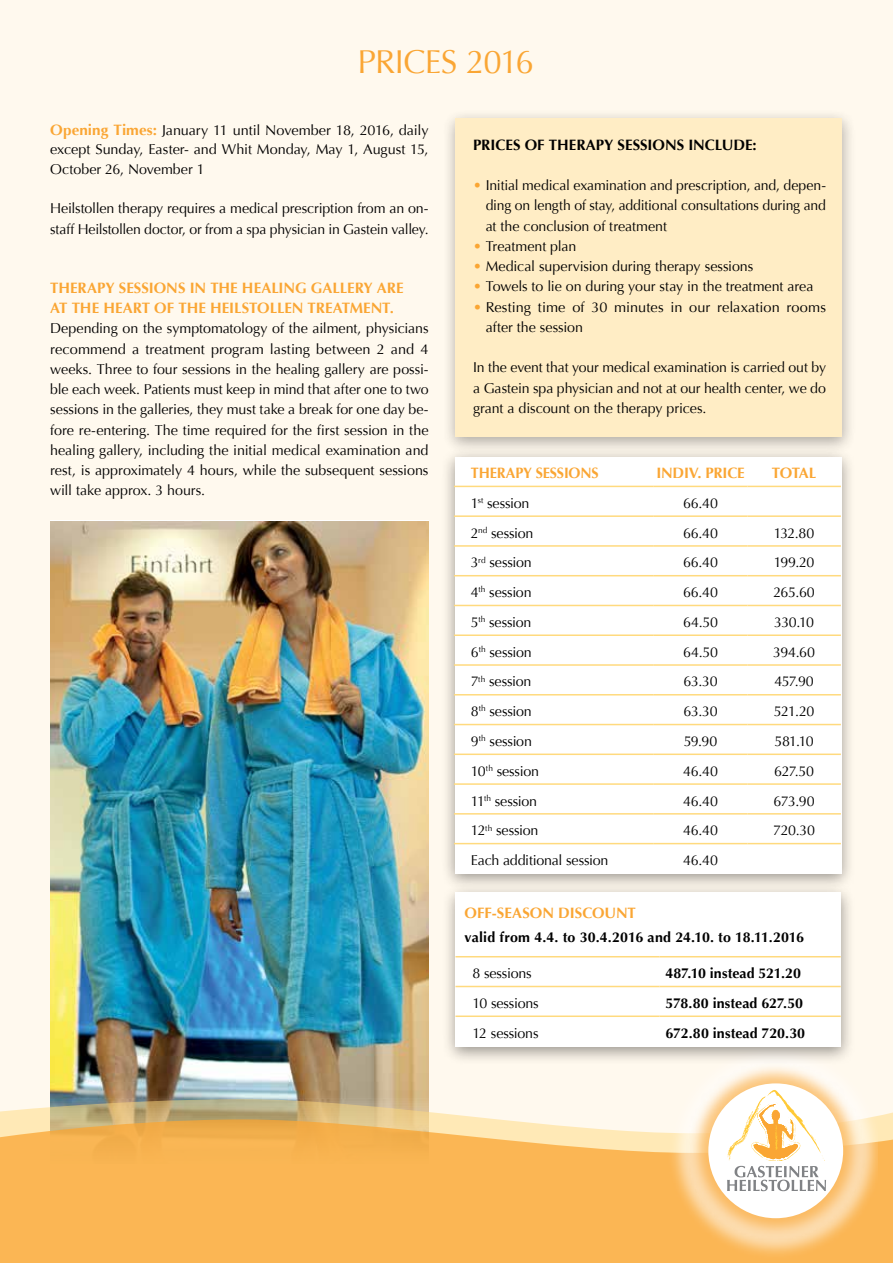
<style>
.page{position:relative;width:893px;height:1263px;background:#fff9ee}
.page>*{position:absolute;margin:0;border:0;box-sizing:border-box;transform-origin:0 0}
.t1{font:33px "Optima";letter-spacing:-.02em;color:#faa634}
.t2{font:700 15px "Optima";letter-spacing:-.01em;color:#faa634}
.t3{font:700 15px "Optima";color:#000}
.t4{font:700 15px "Optima";letter-spacing:-.01em;color:#faa634;scale:.96 1}
.t5{font:14.25px/20.2px "Optima";letter-spacing:-.01em;color:#000;text-align:justify}
.t6{font:700 14.25px "Optima";color:#000}
.s1{font-weight:700;font-size:15px;color:#faa634}
.s2{color:#faa634}
</style>
<div class="page">
<img style="left:50px;top:521px;width:379px;height:578px">
<svg style="left:0;top:1099px;width:893px;height:20px"></svg>
<svg style="left:0;top:1119px;width:893px;height:144px;background:#f9b95b"></svg>
<img style="left:664px;top:1099px;width:213px;height:164px">
<img style="left:684px;top:1069px;width:184px;height:173px">
<div style="left:708px;top:1083px;width:135px;height:135px;background:#fff;border-radius:50%"></div>
<svg style="left:727px;top:1090px;width:99px;height:101px"></svg>
<div style="left:441px;top:446px;width:415px;height:445px;background:#000;opacity:.4"></div>
<div style="left:455px;top:457px;width:387px;height:416px;background:#fff"></div>
<div style="left:441px;top:109px;width:415px;height:347px;background:#000;opacity:.4"></div>
<div style="left:455px;top:119px;width:387px;height:318px;background:#ffedc5"></div>
<div style="left:441px;top:883px;width:414px;height:182px;background:#000;opacity:.4"></div>
<div style="left:456px;top:893px;width:385px;height:154px;background:#fff"></div>
<hr style="left:455px;top:1015px;width:205px;height:2px;background:#ffda7e">
<hr style="left:660px;top:1015px;width:181px;height:2px;background:#ffda7e">
<hr style="left:455px;top:986px;width:205px;height:1px;background:#ffda7e">
<hr style="left:660px;top:986px;width:181px;height:1px;background:#ffda7e">
<hr style="left:455px;top:956px;width:205px;height:1px;background:#ffda7e">
<hr style="left:660px;top:956px;width:181px;height:1px;background:#ffda7e">
<hr style="left:454px;top:634px;width:200px;height:2px;background:#ffda7e">
<hr style="left:654px;top:634px;width:93px;height:2px;background:#ffda7e">
<hr style="left:747px;top:634px;width:94px;height:2px;background:#ffda7e">
<hr style="left:454px;top:664px;width:200px;height:2px;background:#ffda7e">
<hr style="left:454px;top:694px;width:200px;height:1px;background:#ffda7e">
<hr style="left:454px;top:724px;width:200px;height:1px;background:#ffda7e">
<hr style="left:454px;top:753px;width:200px;height:2px;background:#ffda7e">
<hr style="left:454px;top:783px;width:200px;height:2px;background:#ffda7e">
<hr style="left:454px;top:813px;width:200px;height:1px;background:#ffda7e">
<hr style="left:654px;top:813px;width:93px;height:1px;background:#ffda7e">
<hr style="left:747px;top:813px;width:94px;height:1px;background:#ffda7e">
<hr style="left:454px;top:843px;width:200px;height:1px;background:#ffda7e">
<hr style="left:654px;top:843px;width:93px;height:1px;background:#ffda7e">
<hr style="left:747px;top:843px;width:94px;height:1px;background:#ffda7e">
<hr style="left:454px;top:605px;width:200px;height:1px;background:#ffda7e">
<hr style="left:654px;top:605px;width:93px;height:1px;background:#ffda7e">
<hr style="left:747px;top:605px;width:94px;height:1px;background:#ffda7e">
<hr style="left:654px;top:783px;width:93px;height:2px;background:#ffda7e">
<hr style="left:747px;top:783px;width:94px;height:2px;background:#ffda7e">
<hr style="left:454px;top:575px;width:200px;height:1px;background:#ffda7e">
<hr style="left:654px;top:575px;width:93px;height:1px;background:#ffda7e">
<hr style="left:747px;top:575px;width:94px;height:1px;background:#ffda7e">
<hr style="left:654px;top:753px;width:93px;height:2px;background:#ffda7e">
<hr style="left:747px;top:753px;width:94px;height:2px;background:#ffda7e">
<hr style="left:454px;top:545px;width:200px;height:2px;background:#ffda7e">
<hr style="left:654px;top:545px;width:93px;height:2px;background:#ffda7e">
<hr style="left:747px;top:545px;width:94px;height:2px;background:#ffda7e">
<hr style="left:654px;top:724px;width:93px;height:1px;background:#ffda7e">
<hr style="left:747px;top:724px;width:94px;height:1px;background:#ffda7e">
<hr style="left:454px;top:515px;width:200px;height:2px;background:#ffda7e">
<hr style="left:654px;top:515px;width:93px;height:2px;background:#ffda7e">
<hr style="left:747px;top:515px;width:94px;height:2px;background:#ffda7e">
<hr style="left:654px;top:694px;width:93px;height:1px;background:#ffda7e">
<hr style="left:747px;top:694px;width:94px;height:1px;background:#ffda7e">
<hr style="left:454px;top:486px;width:200px;height:1px;background:#ffda7e">
<hr style="left:654px;top:486px;width:93px;height:1px;background:#ffda7e">
<hr style="left:747px;top:486px;width:94px;height:1px;background:#ffda7e">
<hr style="left:654px;top:664px;width:93px;height:2px;background:#ffda7e">
<hr style="left:747px;top:664px;width:94px;height:2px;background:#ffda7e">
<h1 class="t1" style="left:357px;top:43px;width:178px">Prices 2016</h1>
<p class="t5" style="left:50px;top:120px;width:380px;line-height:19.5px"><span class="s1">OPENING TIMES:</span> January 11 until November 18, 2016, daily except Sunday, Easter- and Whit Monday, May 1, August 15, October 26, November 1</p>
<p class="t5" style="left:50px;top:199px;width:380px">Heilstollen therapy requires a medical prescription from an on&shy;staff Heilstollen doctor, or from a spa physician in Gastein valley.</p>
<p class="t2" style="left:50px;top:279px;width:171px">THERAPY SESSIONS IN THE</p>
<p class="t2" style="left:242px;top:279px;width:11px">HEA</p>
<p class="t2" style="left:271px;top:279px;width:116px">LING GALLERY ARE</p>
<p class="t2" style="left:50px;top:299px;width:32px">AT THE</p>
<p class="t2" style="left:103px;top:299px;width:11px">HEART</p>
<p class="t2" style="left:154px;top:299px;width:35px">O F THE</p>
<p class="t2" style="left:210px;top:299px;width:42px">HEILSTO</p>
<p class="t2" style="left:270px;top:299px;width:48px">LLEN TREAT</p>
<p class="t2" style="left:350px;top:299px;width:46px">MENT.</p>
<p class="t5" style="left:50px;top:319px;width:380px">Depending on the symptomatology of the ailment, physicians recommend a treatment program lasting between 2 and 4 weeks. Three to four sessions in the healing gallery are possi&shy;ble each week. Patients must keep in mind that after one to two sessions in the galleries, they must take a break for one day be&shy;fore re-entering. The time required for the first session in the healing gallery, including the initial medical examination and rest, is approximately 4 hours, while the subsequent sessions will take approx. 3 hours.</p>
<p class="t3" style="left:473px;top:136px;width:285px">PRICES OF THERAPY SESSIONS INCLUDE:</p>
<p class="t5" style="left:486px;top:175px;width:342px;text-indent:-13px"><span class="s2">•</span> I nitial medical examination and prescription, and, depen&shy;ding on length of stay, additional consultations during and at the conclusion of treatment</p>
<p class="t5" style="left:473px;top:236px;width:105px"><span class="s2">•</span> Treatment plan</p>
<p class="t5" style="left:473px;top:256px;width:282px"><span class="s2">•</span> Medical supervision during therapy sessions</p>
<p class="t5" style="left:473px;top:276px;width:342px"><span class="s2">•</span> Towels to lie on during your stay in the treatment area</p>
<p class="t5" style="left:486px;top:297px;width:342px;text-indent:-13px"><span class="s2">•</span> Resting time of 30 minutes in our relaxation rooms after the session</p>
<p class="t5" style="left:473px;top:357px;width:354px">I n the event that your medical examination is carried out by a Gastein spa physician and not at our health center, we do grant a discount on the therapy prices.</p>
<p class="t4" style="left:471px;top:465px;width:135px">THERAPY SESSIONS</p>
<p class="t2" style="left:656px;top:465px;width:90px">INDIV. PRICE</p>
<p class="t2" style="left:772px;top:465px;width:44px">TOTAL</p>
<p class="t5" style="left:471px;top:493px;width:60px">1<sup>st</sup> session</p>
<p class="t5" style="left:683px;top:493px;width:36px">66.40</p>
<p class="t5" style="left:471px;top:523px;width:64px">2<sup>nd</sup> session</p>
<p class="t5" style="left:683px;top:523px;width:36px">66.40</p>
<p class="t5" style="left:774px;top:523px;width:42px">132.80</p>
<p class="t5" style="left:471px;top:553px;width:62px">3<sup>rd</sup> session</p>
<p class="t5" style="left:683px;top:553px;width:36px">66.40</p>
<p class="t5" style="left:774px;top:553px;width:42px">199.20</p>
<p class="t5" style="left:471px;top:582px;width:62px">4<sup>th</sup> session</p>
<p class="t5" style="left:683px;top:582px;width:36px">66.40</p>
<p class="t5" style="left:773px;top:582px;width:43px">265.60</p>
<p class="t5" style="left:471px;top:612px;width:62px">5<sup>th</sup> session</p>
<p class="t5" style="left:683px;top:612px;width:36px">64.50</p>
<p class="t5" style="left:774px;top:612px;width:41px">330.10</p>
<p class="t5" style="left:471px;top:642px;width:62px">6<sup>th</sup> session</p>
<p class="t5" style="left:683px;top:642px;width:36px">64.50</p>
<p class="t5" style="left:773px;top:642px;width:43px">394.60</p>
<p class="t5" style="left:471px;top:672px;width:62px">7<sup>th</sup> session</p>
<p class="t5" style="left:683px;top:672px;width:36px">63.30</p>
<p class="t5" style="left:774px;top:672px;width:41px">457.90</p>
<p class="t5" style="left:471px;top:701px;width:62px">8<sup>th</sup> session</p>
<p class="t5" style="left:683px;top:701px;width:36px">63.30</p>
<p class="t5" style="left:774px;top:701px;width:42px">521.20</p>
<p class="t5" style="left:471px;top:731px;width:63px">9<sup>th</sup> session</p>
<p class="t5" style="left:684px;top:731px;width:35px">59.90</p>
<p class="t5" style="left:774px;top:731px;width:41px">581.10</p>
<p class="t5" style="left:471px;top:761px;width:70px">10<sup>th</sup> session</p>
<p class="t5" style="left:683px;top:761px;width:36px">46.40</p>
<p class="t5" style="left:774px;top:761px;width:41px">627.50</p>
<p class="t5" style="left:471px;top:791px;width:68px">11<sup>th</sup> session</p>
<p class="t5" style="left:683px;top:791px;width:36px">46.40</p>
<p class="t5" style="left:773px;top:791px;width:43px">673.90</p>
<p class="t5" style="left:471px;top:820px;width:69px">12<sup>th</sup> session</p>
<p class="t5" style="left:683px;top:820px;width:36px">46.40</p>
<p class="t5" style="left:773px;top:820px;width:43px">720.30</p>
<p class="t5" style="left:471px;top:850px;width:139px">Each additional session</p>
<p class="t5" style="left:683px;top:850px;width:36px">46.40</p>
<p class="t2" style="left:465px;top:904px;width:43px">OFF-SEASON</p>
<p class="t2" style="left:558px;top:904px;width:11px">DISCOUNT</p>
<p class="t6" style="left:465px;top:928px;width:341px">VALID FROM 4.4. TO 30.4.2016 AND 24.10. TO 18.11.2016</p>
<p class="t5" style="left:472px;top:963px;width:61px">8 sessions</p>
<p class="t6" style="left:666px;top:965px;width:137px">487.10 INSTEAD 521.20</p>
<p class="t5" style="left:472px;top:993px;width:68px">10 sessions</p>
<p class="t6" style="left:666px;top:995px;width:139px">578.80 INSTEAD 627.50</p>
<p class="t5" style="left:472px;top:1023px;width:68px">12 sessions</p>
<p class="t6" style="left:666px;top:1024px;width:141px">672.80 INSTEAD 720.30</p>
</div>
